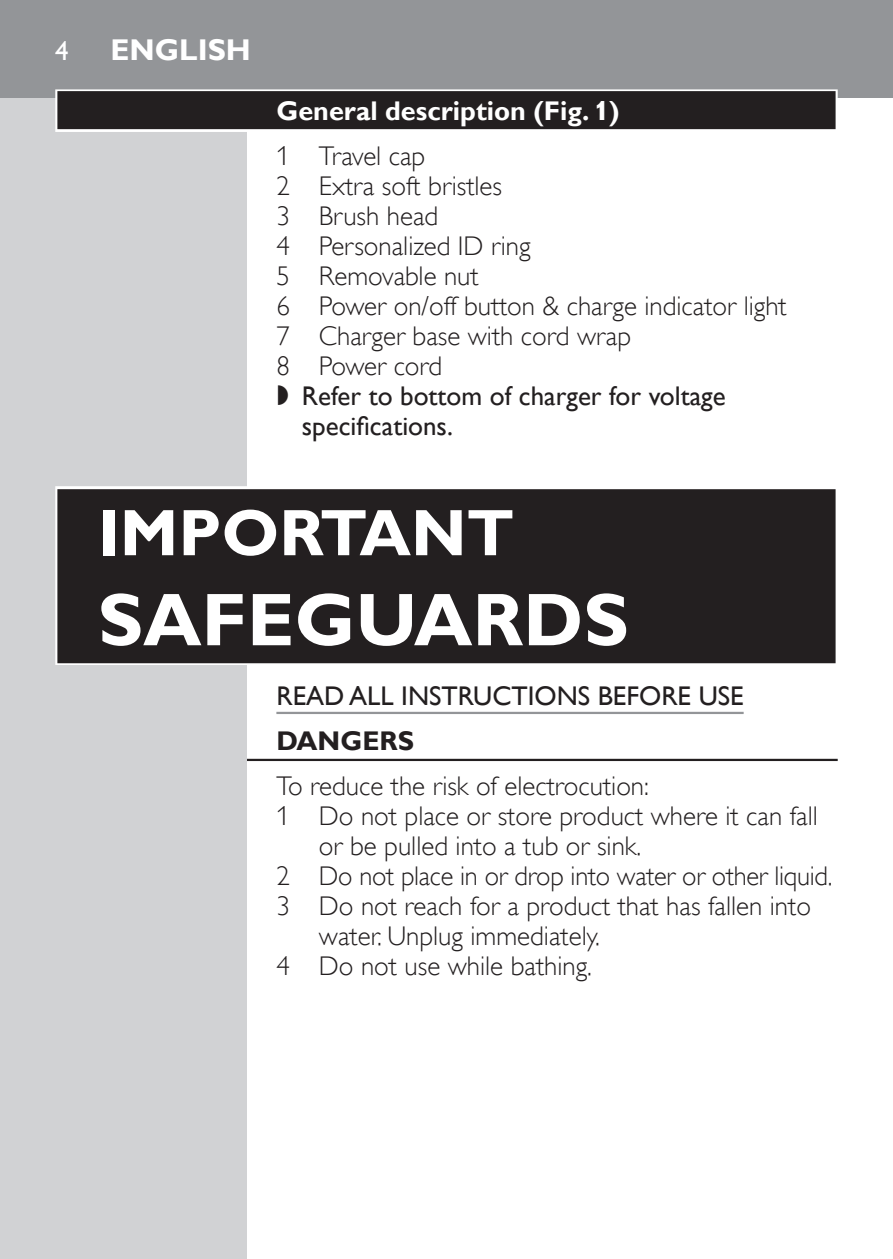
<style>
.page{position:relative;width:893px;height:1259px;background:#fff}
.page>*{position:absolute;margin:0;border:0;box-sizing:border-box;transform-origin:0 0}
.t1{font:700 75px "Gill Sans Alt One WGL";color:#fff}
.t2{font:700 66px "Gill Sans Alt One WGL";color:#fff}
.t3{font:700 30px "Gill Sans Alt One WGL";color:#fff}
.t4{font:27px/30px "Gill Sans Alt One WGL Light";color:#231f20}
.t5{font:27px/30px "Gill Sans Alt One WGL";color:#231f20}
.t6{font:700 27px "Gill Sans Alt One WGL";color:#fff}
.t7{font:700 27px "Gill Sans Alt One WGL";color:#231f20}
.t8{font:27px "Gill Sans Alt One WGL";color:#fff}
.s1{font-family:"Philips Ll Font Plain"}
</style>
<div class="page">
<hr style="left:892px;top:98px;width:1px;height:1161px;background:#d1d2d4">
<div style="left:0;top:98px;width:247px;height:1161px;background:#d1d2d4"></div>
<div style="left:0;top:0;width:893px;height:98px;background:#939598"></div>
<div style="left:55px;top:89px;width:783px;height:43px;background:linear-gradient(to right,#dcdbdc,#dcdbdc)"></div>
<div style="left:57px;top:91px;width:779px;height:38px;background:#231f20"></div>
<div style="left:55px;top:486px;width:783px;height:210px;background:#fff"></div>
<div style="left:57px;top:489px;width:779px;height:174px;background:#231f20"></div>
<hr style="left:276px;top:712px;width:468px;height:2px;background:#939598">
<hr style="left:55px;top:759px;width:783px;height:2px;background:#231f20">
<div style="left:0;top:665px;width:247px;height:128px;background:#d1d2d4"></div>
<p class="t8" style="left:55px;top:32px;width:15px">4</p>
<p class="t3" style="left:111px;top:29px;width:142px">English</p>
<p class="t6" style="left:276px;top:92px;width:345px">General description (Fig. 1)</p>
<p class="t4" style="left:276px;top:141px;width:512px">1 Travel cap<br>2 Extra soft bristles<br>3 Brush head<br>4 Personalized ID ring<br>5 Removable nut<br>6 Power on/off button &amp; charge indicator light<br>7 Charger base with cord wrap<br>8 Power cord</p>
<p class="t5" style="left:302px;top:381px;width:425px;text-indent:-26px"><span class="s1">,</span> Refer to bottom of charger for voltage specifications.</p>
<h2 class="t2" style="left:98px;top:488px;width:129px">IMPOR</h2>
<h2 class="t2" style="left:320px;top:488px;width:196px">TAN T</h2>
<h1 class="t1" style="left:98px;top:568px;width:373px">SAFEGUARD</h1>
<h1 class="t1" style="left:583px;top:568px;width:47px">S</h1>
<p class="t5" style="left:276px;top:681px;width:469px">READ ALL INSTRUCTIONS BEFORE USE</p>
<p class="t7" style="left:276px;top:722px;width:22px">DANG</p>
<p class="t7" style="left:362px;top:722px;width:53px">ERS</p>
<p class="t4" style="left:276px;top:771px;width:374px">To reduce the risk of electrocution:</p>
<p class="t4" style="left:276px;top:801px;width:543px">1 Do not place or store product where it can fall</p>
<p class="t4" style="left:319px;top:831px;width:324px">or be pulled into a tub or sink.</p>
<p class="t4" style="left:276px;top:861px;width:558px">2 Do not place in or drop into water or other liquid.</p>
<p class="t4" style="left:276px;top:891px;width:536px">3 Do not reach for a product that has fallen into</p>
<p class="t4" style="left:319px;top:921px;width:283px">water. Unplug immediately.</p>
<p class="t4" style="left:276px;top:951px;width:317px">4 Do not use while bathing.</p>
</div>
